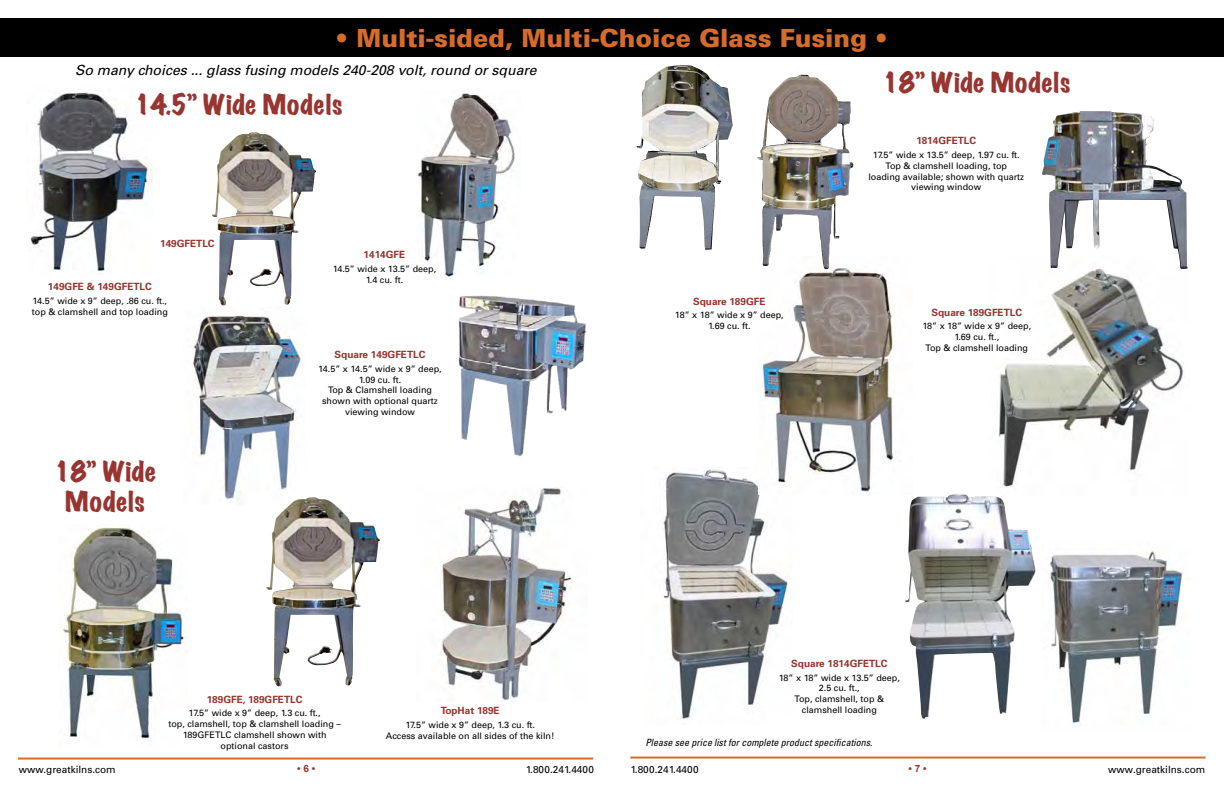
<style>
.page{position:relative;width:1224px;height:792px;background:#fff}
.page>*{position:absolute;margin:0;border:0;box-sizing:border-box;transform-origin:0 0}
.t1{font:expanded 25px/30px "Marker Felt";letter-spacing:.03em;color:#983530;text-align:center}
.t2{font:900 25px "Univers";color:#d76c2a}
.t3{font:italic 14px "Univers";color:#000}
.t4{font:700 10px "Univers";color:#983530}
.t5{font:10px "Univers";color:#000}
.t6{font:italic condensed 10px "Univers";color:#000}
.t7{font:700 10px "Arial";color:#983530}
.t8{font:9px/10.8px "Univers";color:#000;text-align:center}
</style>
<div class="page">
<hr style="left:18px;top:758px;width:575px;height:2px;background:#d76c2a">
<hr style="left:630px;top:757px;width:576px;height:2px;background:#d76c2a">
<img style="left:998px;top:269px;width:186px;height:218px">
<img style="left:62px;top:526px;width:125px;height:215px">
<div style="left:0;top:18px;width:1224px;height:38px;background:#000"></div>
<img style="left:440px;top:487px;width:132px;height:215px">
<img style="left:30px;top:92px;width:122px;height:182px">
<img style="left:417px;top:93px;width:98px;height:184px">
<img style="left:212px;top:132px;width:104px;height:173px">
<img style="left:636px;top:65px;width:97px;height:185px">
<img style="left:192px;top:314px;width:110px;height:185px">
<img style="left:458px;top:295px;width:129px;height:162px">
<img style="left:266px;top:497px;width:114px;height:189px">
<img style="left:1042px;top:111px;width:146px;height:158px">
<img style="left:662px;top:469px;width:131px;height:256px">
<img style="left:759px;top:269px;width:135px;height:225px">
<img style="left:757px;top:75px;width:96px;height:194px">
<img style="left:905px;top:493px;width:131px;height:226px">
<img style="left:1049px;top:550px;width:134px;height:175px">
<h1 class="t2" style="left:336px;top:23px;width:554px">• Multi-sided, Multi-Choice Glass Fusing •</h1>
<h2 class="t3" style="left:75px;top:62px;width:463px">So many choices ... glass fusing models 240-208 volt, round or square</h2>
<h1 class="t1" style="left:134px;top:89px;width:210px">14.5” Wide Models</h1>
<p class="t4" style="left:160px;top:238px;width:56px">149GFETLC</p>
<p class="t4" style="left:48px;top:281px;width:105px">149GFE &amp; 149GFETLC</p>
<p class="t8" style="left:32px;top:296px;width:138px;text-align:left">14.5” wide x 9” deep, .86 cu. ft., top &amp; clamshell and top loading</p>
<h1 class="t1" style="left:54px;top:456px;width:103px">18” Wide<br>Models</h1>
<p class="t4" style="left:364px;top:249px;width:43px">1414GFE</p>
<p class="t8" style="left:333px;top:263px;width:105px">14.5” wide x 13.5” deep,<br>1.4 cu. ft.</p>
<p class="t4" style="left:335px;top:348px;width:92px">Square 149GFETLC</p>
<p class="t8" style="left:318px;top:363px;width:125px">14.5” x 14.5” wide x 9” deep,<br>1.09 cu. ft.<br>Top &amp; Clamshell loading shown with optional quartz viewing window</p>
<p class="t4" style="left:207px;top:693px;width:97px">189GFE, 189GFETLC</p>
<p class="t8" style="left:168px;top:708px;width:174px">17.5” wide x 9” deep, 1.3 cu. ft.,<br>top, clamshell, top &amp; clamshell loading –<br>189GFETLC clamshell shown with optional castors</p>
<p class="t4" style="left:441px;top:705px;width:60px">TopHat 189E</p>
<p class="t8" style="left:386px;top:720px;width:170px">17.5” wide x 9” deep, 1.3 cu. ft.<br>Access available on all sides of the kiln!</p>
<h1 class="t1" style="left:883px;top:67px;width:189px">18” Wide Models</h1>
<p class="t4" style="left:916px;top:135px;width:61px">1814GFETLC</p>
<p class="t8" style="left:868px;top:149px;width:157px">17.5” wide x 13.5” deep, 1.97 cu. ft.<br>Top &amp; clamshell loading, top<br>loading available; shown with quartz viewing window</p>
<p class="t4" style="left:693px;top:295px;width:74px">Square 189GFE</p>
<p class="t8" style="left:675px;top:310px;width:110px">18” x 18” wide x 9” deep,<br>1.69 cu. ft.</p>
<p class="t4" style="left:931px;top:306px;width:92px">Square 189GFETLC</p>
<p class="t8" style="left:922px;top:321px;width:110px">18” x 18” wide x 9” deep,<br>1.69 cu. ft.,<br>Top &amp; clamshell loading</p>
<p class="t4" style="left:791px;top:657px;width:98px">Square 1814GFETLC</p>
<p class="t8" style="left:779px;top:672px;width:123px">18” x 18” wide x 13.5” deep,<br>2.5 cu. ft.,<br>Top, clamshell, top &amp; clamshell loading</p>
<p class="t6" style="left:645px;top:737px;width:229px">Please see price list for complete product specifications.</p>
<p class="t5" style="left:19px;top:764px;width:99px">www.greatkilns.com</p>
<p class="t7" style="left:297px;top:762px;width:20px">• 6 •</p>
<p class="t5" style="left:526px;top:764px;width:70px">1.800.241.4400</p>
<p class="t5" style="left:630px;top:764px;width:70px">1.800.241.4400</p>
<p class="t7" style="left:909px;top:762px;width:20px">• 7 •</p>
<p class="t5" style="left:1108px;top:764px;width:99px">www.greatkilns.com</p>
</div>
